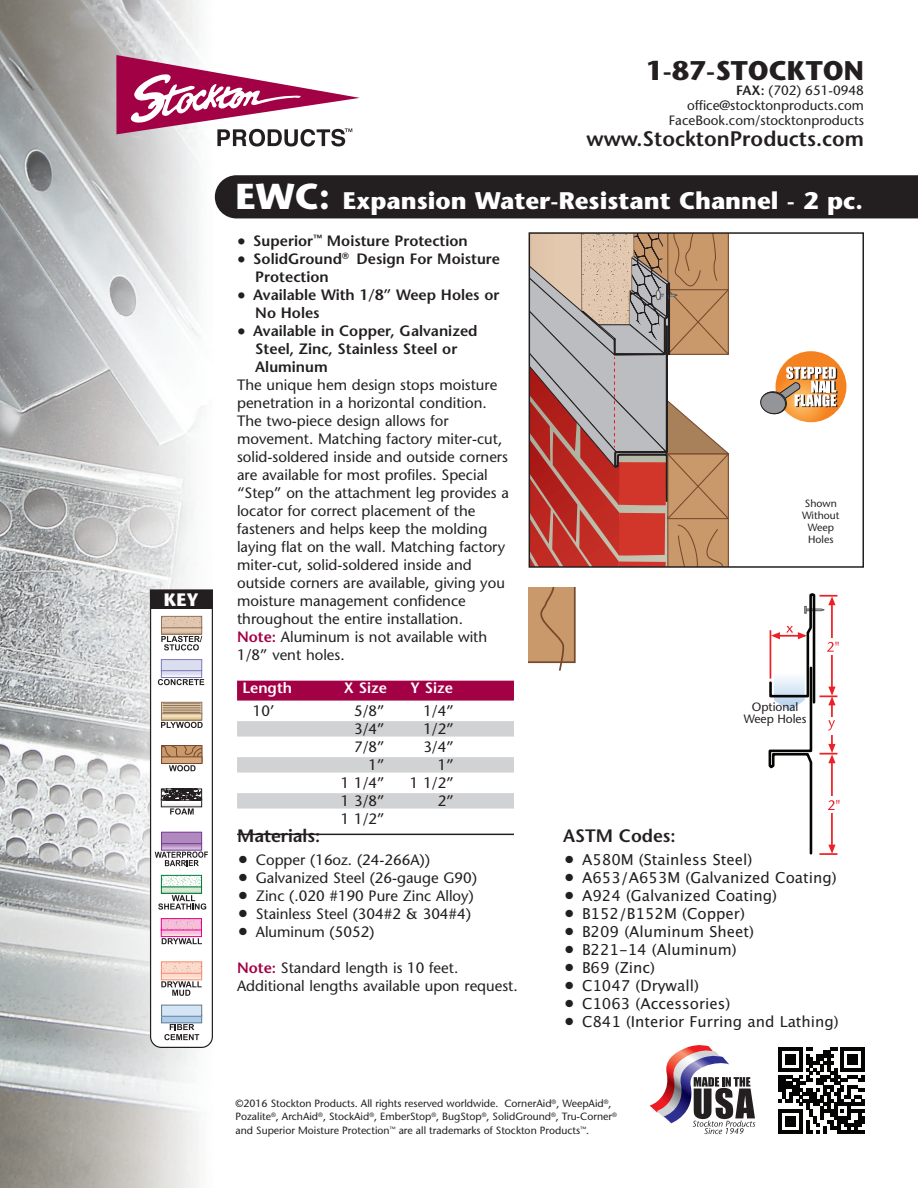
<style>
.page{position:relative;width:918px;height:1188px;background:#fff}
.page>*{position:absolute;margin:0;border:0;box-sizing:border-box;transform-origin:0 0}
.t1{font:700 27px "Stone Sans";color:#231f20}
.t2{font:700 24px "Stone Sans";color:#fff}
.t3{font:600 21px "Stone Sans";color:#231f20}
.t4{font:600 18px "Stone Sans";color:#231f20}
.t5{font:700 18px "Stone Sans";color:#fff}
.t6{font:15px/18px "Stone Sans";color:#231f20}
.t7{font:15px "Lucida Grande";color:#231f20}
.t8{font:600 15px/18px "Stone Sans";color:#231f20}
.t9{font:600 15px "Stone Sans";color:#fff}
.t10{font:13.5px/15px "Stone Sans";color:#231f20;text-align:right}
.t11{font:12.15px/12.1px "Stone Sans";color:#231f20;text-align:center}
.t12{font:10.5px/12px "Stone Sans";color:#231f20}
.s1{font-weight:600}
.s2{font-size:36px}
.s3{font-family:"Lucida Grande";font-weight:400}
.s4{font-weight:600;color:#a30146}
.s5{font-family:"Lucida Grande";font-size:18px}
.s6{font-size:18px}
</style>
<div class="page">
<svg style="left:528px;top:588px;width:48px;height:83px"></svg>
<svg style="left:768px;top:593px;width:72px;height:262px"></svg>
<img style="left:0;top:0;width:215px;height:1188px">
<svg style="left:116px;top:55px;width:244px;height:92px"></svg>
<svg style="left:650px;top:1045px;width:105px;height:89px"></svg>
<svg style="left:778px;top:1047px;width:87px;height:87px"></svg>
<div style="left:215px;top:175px;width:703px;height:43px;background:#231f20"></div>
<svg style="left:532px;top:235px;width:197px;height:330px"></svg>
<div style="left:529px;top:232px;width:335px;height:336px;border:2px solid #231f20"></div>
<div style="left:237px;top:681px;width:277px;height:13px;background:#a30146"></div>
<div style="left:237px;top:693px;width:277px;height:8px;background:#a30146"></div>
<div style="left:237px;top:721px;width:277px;height:14px;background:#d1d2d4"></div>
<hr style="left:237px;top:734px;width:277px;height:3px;background:#d1d2d4">
<div style="left:237px;top:757px;width:277px;height:14px;background:#d1d2d4"></div>
<hr style="left:237px;top:770px;width:277px;height:3px;background:#d1d2d4">
<div style="left:237px;top:793px;width:277px;height:14px;background:#d1d2d4"></div>
<hr style="left:237px;top:806px;width:277px;height:3px;background:#d1d2d4">
<hr style="left:237px;top:834px;width:277px;height:1px;background:#231f20">
<svg style="left:150px;top:609px;width:63px;height:439px"></svg>
<div style="left:162px;top:832px;width:40px;height:12px;background:#b289be"></div>
<div style="left:161px;top:832px;width:41px;height:12px;border:1px solid #753e98"></div>
<div style="left:151px;top:590px;width:61px;height:18px;background:#231f20"></div>
<div style="left:150px;top:589px;width:63px;height:20px;border:1px solid #231f20"></div>
<svg style="left:776px;top:351px;width:70px;height:71px"></svg>
<svg style="left:760px;top:367px;width:78px;height:48px"></svg>
<p class="t5" style="left:164px;top:592px;width:37px">KEY</p>
<h1 class="t1" style="left:646px;top:60px;width:220px">1-87-STOCKTON</h1>
<p class="t10" style="left:669px;top:84px;width:197px"><span class="s1">FAX:</span> (702) 651-0948 office@stocktonproducts.com<br>FaceBook.com/stocktonproducts</p>
<h3 class="t3" style="left:587px;top:130px;width:279px">www.StocktonProducts.com</h3>
<h2 class="t2" style="left:236px;top:191px;width:629px"><span class="s2">EWC:</span> Expansion Water-Resistant Channel - 2 pc.</h2>
<p class="t8" style="left:237px;top:233px;width:232px"><span class="s3">●</span> Superior<sup>™</sup> Moisture Protection</p>
<p class="t8" style="left:255px;top:251px;width:246px;text-indent:-18px"><span class="s3">●</span> SolidGround<sup>®</sup> Design For Moisture<br>Protection</p>
<p class="t8" style="left:255px;top:287px;width:246px;text-indent:-18px"><span class="s3">●</span> Available With 1/8” Weep Holes or<br>No Holes</p>
<p class="t8" style="left:255px;top:323px;width:224px;text-indent:-18px"><span class="s3">●</span> Available in Copper, Galvanized<br>Steel, Zinc, Stainless Steel or<br>Aluminum</p>
<p class="t6" style="left:237px;top:377px;width:273px">The unique hem design stops moisture penetration in a horizontal condition.<br>The two-piece design allows for movement. Matching factory miter-cut, solid-soldered inside and outside corners are available for most profiles. Special “Step” on the attachment leg provides a locator for correct placement of the fasteners and helps keep the molding laying flat on the wall. Matching factory miter-cut, solid-soldered inside and outside corners are available, giving you moisture management confidence throughout the entire installation.<br><span class="s4">Note:</span> Aluminum is not available with 1/8” vent holes.</p>
<p class="t9" style="left:242px;top:682px;width:51px">Length</p>
<p class="t9" style="left:344px;top:682px;width:45px">X Size</p>
<p class="t9" style="left:411px;top:682px;width:44px">Y Size</p>
<p class="t6" style="left:253px;top:703px;width:23px">10’</p>
<p class="t6" style="left:354px;top:703px;width:32px">5/8”</p>
<p class="t6" style="left:423px;top:703px;width:32px">1/4”</p>
<p class="t6" style="left:354px;top:721px;width:32px">3/4”</p>
<p class="t6" style="left:423px;top:721px;width:32px">1/2”</p>
<p class="t6" style="left:354px;top:739px;width:32px">7/8”</p>
<p class="t6" style="left:423px;top:739px;width:32px">3/4”</p>
<p class="t6" style="left:369px;top:757px;width:18px">1”</p>
<p class="t6" style="left:438px;top:757px;width:18px">1”</p>
<p class="t6" style="left:341px;top:775px;width:45px">1 1/4”</p>
<p class="t6" style="left:410px;top:775px;width:45px">1 1/2”</p>
<p class="t6" style="left:341px;top:793px;width:45px">1 3/8”</p>
<p class="t6" style="left:438px;top:793px;width:18px">2”</p>
<p class="t6" style="left:341px;top:811px;width:45px">1 1/2”</p>
<p class="t4" style="left:237px;top:829px;width:85px">Materials:</p>
<p class="t6" style="left:238px;top:853px;width:194px"><span class="s5">●</span> Copper (16oz. (24-266A))</p>
<p class="t6" style="left:238px;top:871px;width:241px"><span class="s5">●</span> Galvanized Steel (26-gauge G90)</p>
<p class="t6" style="left:238px;top:889px;width:237px"><span class="s5">●</span> Zinc (.020 #190 Pure Zinc Alloy)</p>
<p class="t6" style="left:238px;top:907px;width:235px"><span class="s5">●</span> Stainless Steel (304#2 &amp; 304#4)</p>
<p class="t6" style="left:238px;top:925px;width:138px"><span class="s5">●</span> Aluminum (5052)</p>
<p class="t6" style="left:237px;top:961px;width:282px"><span class="s4">Note:</span> Standard length is 10 feet.<br>Additional lengths available upon request.</p>
<p class="t12" style="left:802px;top:499px;width:39px;text-align:center">Shown<br>Without<br>Weep<br>Holes</p>
<p class="t11" style="left:744px;top:702px;width:64px">Optional<br>Weep Holes</p>
<p class="t4" style="left:563px;top:829px;width:114px">ASTM Codes:</p>
<p class="t7" style="left:564px;top:852px;width:190px"><span class="s6">●</span> A580M (Stainless Steel)</p>
<p class="t7" style="left:564px;top:870px;width:274px"><span class="s6">●</span> A653/A653M (Galvanized Coating)</p>
<p class="t7" style="left:564px;top:888px;width:214px"><span class="s6">●</span> A924 (Galvanized Coating)</p>
<p class="t7" style="left:564px;top:906px;width:182px"><span class="s6">●</span> B152/B152M (Copper)</p>
<p class="t7" style="left:564px;top:924px;width:191px"><span class="s6">●</span> B209 (Aluminum Sheet)</p>
<p class="t7" style="left:564px;top:942px;width:174px"><span class="s6">●</span> B221-14 (Aluminum)</p>
<p class="t7" style="left:564px;top:960px;width:92px"><span class="s6">●</span> B69 (Zinc)</p>
<p class="t7" style="left:564px;top:978px;width:136px"><span class="s6">●</span> C1047 (Drywall)</p>
<p class="t7" style="left:564px;top:996px;width:168px"><span class="s6">●</span> C1063 (Accessories)</p>
<p class="t7" style="left:564px;top:1014px;width:276px"><span class="s6">●</span> C841 (Interior Furring and Lathing)</p>
<p class="t12" style="left:236px;top:1098px;width:383px;line-height:13.5px">©2016 Stockton Products. All rights reserved worldwide. CornerAid<sup>®</sup>, WeepAid<sup>®</sup>,<br>Pozalite<sup>®</sup>, ArchAid<sup>®</sup>, StockAid<sup>®</sup>, EmberStop<sup>®</sup>, BugStop<sup>®</sup>, SolidGround<sup>®</sup>, Tru-Corner<sup>® </sup>and Superior Moisture Protection<sup>™</sup> are all trademarks of Stockton Products<sup>™</sup>.</p>
</div>
